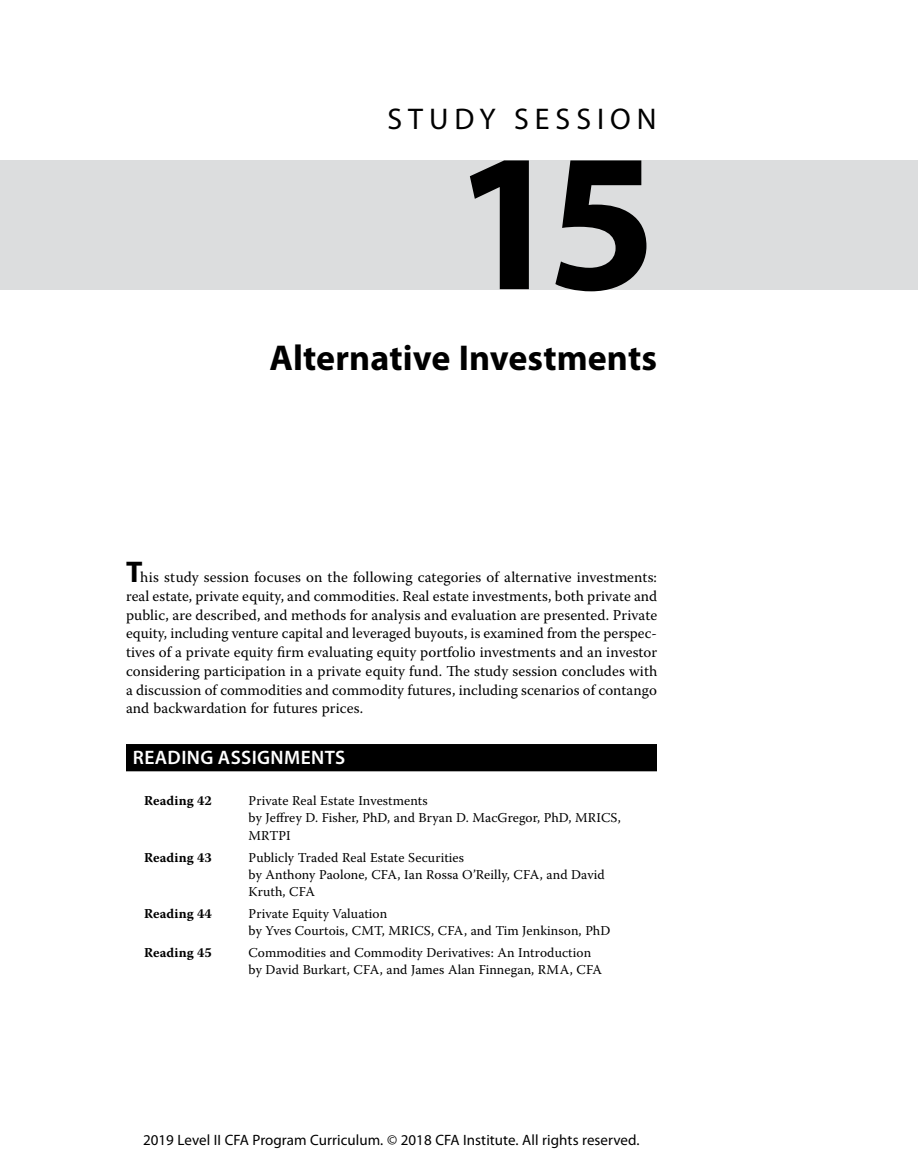
<style>
.page{position:relative;width:918px;height:1175px;background:#fff}
.page>*{position:absolute;margin:0;border:0;box-sizing:border-box;transform-origin:0 0}
.SS_NUM{font:700 198px "Myriad Pro";color:#000}
.SS_TITLE{font:700 36px "Myriad Pro";letter-spacing:.005em;color:#000}
.SS_LABEL{font:30px "Myriad Pro";letter-spacing:.2em;color:#000}
.SS_H1{font:600 19.5px "Myriad Pro";letter-spacing:.02em;color:#fff}
.SS_INTRO_T1{font:15px/18.8px "Warnock Pro";letter-spacing:.005em;color:#000;text-align:justify}
.t1{font:15px "Myriad Pro";letter-spacing:.005em;color:#000}
.TB{font:13.5px/17.2px "Warnock Pro";letter-spacing:.005em;color:#000}
.TB-2{font:700 13.5px "Warnock Pro";letter-spacing:.01em;color:#000}
.s1{font-family:"Myriad Pro";font-weight:700;font-size:30px}
</style>
<div class="page">
<div style="left:0;top:160px;width:918px;height:129px;background:#dcddde"></div>
<div style="left:126px;top:744px;width:531px;height:27px;background:#000"></div>
<p class="SS_LABEL" style="left:387px;top:100px;width:271px">STUDY SESSION</p>
<p class="SS_NUM" style="left:453px;top:93px;width:205px">15</p>
<p class="SS_TITLE" style="left:269px;top:334px;width:389px">Alternative Investments</p>
<p class="SS_INTRO_T1" style="left:126px;top:567px;width:533px"><span class="s1">T</span>his study session focuses on the following categories of alternative investments: real estate, private equity, and commodities. Real estate investments, both private and public, are described, and methods for analysis and evaluation are presented. Private equity, including venture capital and leveraged buyouts, is examined from the perspec&shy;tives of a private equity firm evaluating equity portfolio investments and an investor considering participation in a private equity fund. The study session concludes with a discussion of commodities and commodity futures, including scenarios of contango and backwardation for futures prices.</p>
<p class="SS_H1" style="left:133px;top:745px;width:214px">READING ASSIGNMENTS</p>
<p class="TB-2" style="left:144px;top:792px;width:69px">Reading 42</p>
<p class="TB" style="left:249px;top:791px;width:374px">Private Real Estate Investments<br>by Jeffrey D. Fisher, PhD, and Bryan D. MacGregor, PhD, MRICS,<br>MRTPI</p>
<p class="TB-2" style="left:144px;top:849px;width:69px">Reading 43</p>
<p class="TB" style="left:249px;top:848px;width:358px">Publicly Traded Real Estate Securities<br>by Anthony Paolone, CFA, Ian Rossa O’Reilly, CFA, and David<br>Kruth, CFA</p>
<p class="TB-2" style="left:144px;top:905px;width:69px">Reading 44</p>
<p class="TB" style="left:249px;top:904px;width:363px">Private Equity Valuation<br>by Yves Courtois, CMT, MRICS, CFA, and Tim Jenkinson, PhD</p>
<p class="TB-2" style="left:144px;top:944px;width:69px">Reading 45</p>
<p class="TB" style="left:249px;top:944px;width:355px">Commodities and Commodity Derivatives: An Introduction by David Burkart, CFA, and James Alan Finnegan, RMA, CFA</p>
<p class="t1" style="left:143px;top:1130px;width:498px">2019 Level II CFA Program Curriculum. © 2018 CFA Institute. All rights reserved.</p>
</div>
